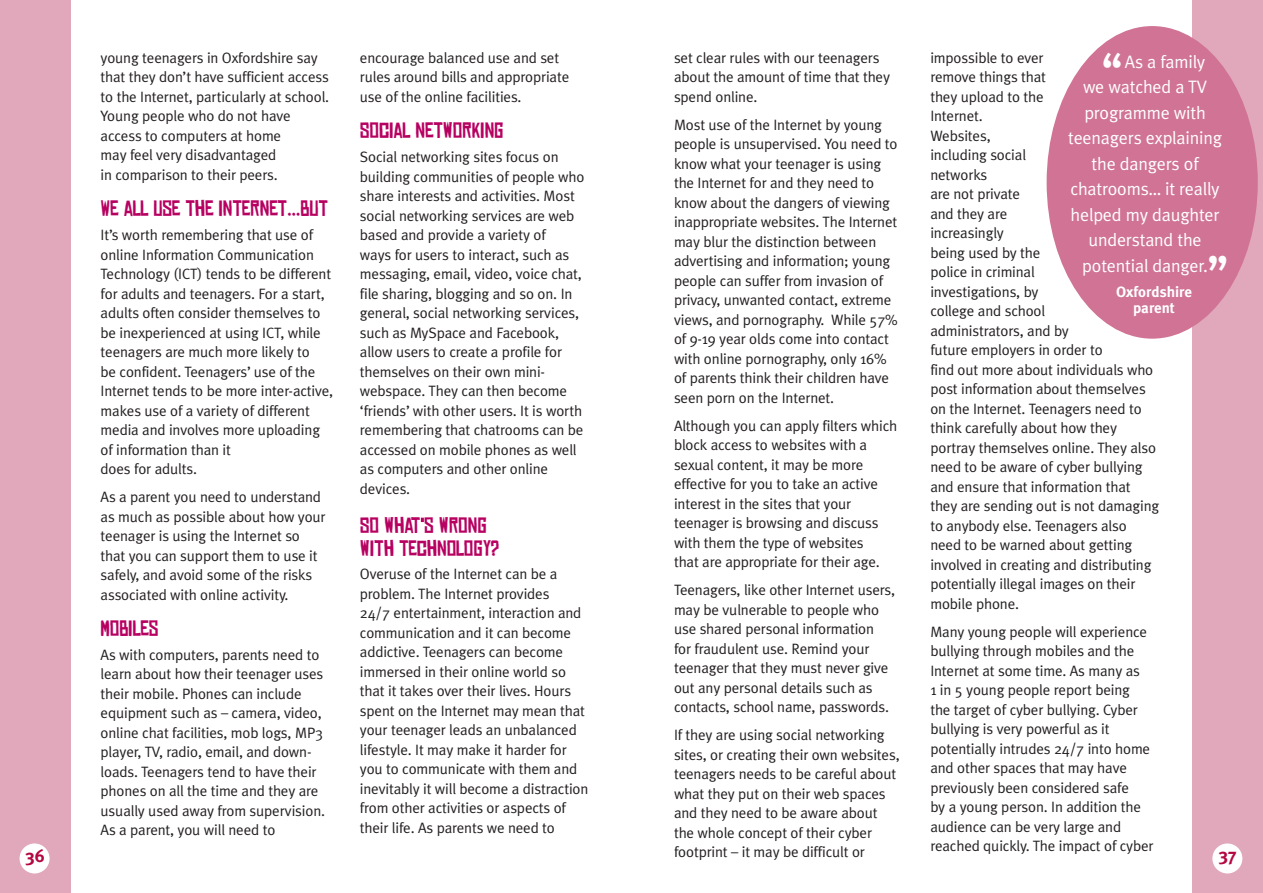
<style>
.page{position:relative;width:1263px;height:893px;background:#fff}
.page>*{position:absolute;margin:0;border:0;box-sizing:border-box;transform-origin:0 0}
.t1{font:700 48px "Plan";color:#fff}
.t2{font:21px/22.5px "Chinese Rocks Free";letter-spacing:-.01em;color:#b70161}
.t3{font:18px "Meta Plus Normal";letter-spacing:-.01em;color:#fff}
.t4{font:700 18px "Meta Plus";color:#b40642}
.t5{font:15px/19.5px "Meta Plus Normal";letter-spacing:-.01em;color:#231f20}
.t6{font:700 15px "Meta Plus";color:#fff}
</style>
<div class="page">
<div style="left:1193px;top:0;width:70px;height:893px;background:#e1a7bb"></div>
<div style="left:1212px;top:843px;width:30px;height:30px;background:#fff;border-radius:50%"></div>
<div style="left:0;top:0;width:70px;height:893px;background:#e1a7bb"></div>
<div style="left:20px;top:843px;width:30px;height:30px;background:#fff;border-radius:50%"></div>
<div style="left:1047px;top:26px;width:211px;height:313px;background:#d07394;border-radius:50%"></div>
<svg style="left:421px;top:518px;width:3px;height:4px"></svg>
<p class="t5" style="left:360px;top:48px;width:211px">encourage balanced use and set rules around bills and appropriate use of the online facilities.</p>
<h2 class="t2" style="left:360px;top:120px;width:145px">SOCIAL NETWORKING</h2>
<p class="t5" style="left:360px;top:147px;width:226px">Social networking sites focus on building communities of people who share interests and activities. Most social networking services are web based and provide a variety of<br>ways for users to interact, such as messaging, email, video, voice chat, file sharing, blogging and so on. In general, social networking services, such as MySpace and Facebook, allow users to create a profile for themselves on their own mini&shy;webspace. They can then become ‘friends’ with other users. It is worth remembering that chatrooms can be accessed on mobile phones as well as computers and other online devices.</p>
<h2 class="t2" style="left:360px;top:515px;width:141px">SO WHAT S WRONG<br>WITH TECHNOLOGY?</h2>
<p class="t5" style="left:360px;top:564px;width:230px">Overuse of the Internet can be a problem. The Internet provides<br>24/7 entertainment, interaction and communication and it can become addictive. Teenagers can become immersed in their online world so that it takes over their lives. Hours spent on the Internet may mean that your teenager leads an unbalanced lifestyle. It may make it harder for you to communicate with them and inevitably it will become a distraction from other activities or aspects of their life. As parents we need to</p>
<p class="t5" style="left:930px;top:48px;width:230px">impossible to ever<br>remove things that<br>they upload to the<br>Internet.<br>Websites,<br>including social<br>networks<br>are not private<br>and they are<br>increasingly<br>being used by the<br>police in criminal<br>investigations, by<br>college and school<br>administrators, and by<br>future employers in order to<br>find out more about individuals who post information about themselves on the Internet. Teenagers need to think carefully about how they portray themselves online. They also need to be aware of cyber bullying and ensure that information that they are sending out is not damaging to anybody else. Teenagers also need to be warned about getting involved in creating and distributing potentially illegal images on their mobile phone.</p>
<p class="t5" style="left:930px;top:622px;width:225px">Many young people will experience bullying through mobiles and the<br>Internet at some time. As many as<br>1 in 5 young people report being the target of cyber bullying. Cyber bullying is very powerful as it potentially intrudes 24/7 into home and other spaces that may have previously been considered safe<br>by a young person. In addition the audience can be very large and reached quickly. The impact of cyber</p>
<p class="t5" style="left:674px;top:48px;width:218px">set clear rules with our teenagers about the amount of time that they spend online.</p>
<p class="t5" style="left:674px;top:115px;width:225px">Most use of the Internet by young people is unsupervised. You need to know what your teenager is using the Internet for and they need to know about the dangers of viewing inappropriate websites. The Internet may blur the distinction between advertising and information; young people can suffer from invasion of privacy, unwanted contact, extreme views, and pornography. While 57% of 9-19 year olds come into contact with online pornography, only 16% of parents think their children have seen porn on the Internet.</p>
<p class="t5" style="left:674px;top:416px;width:225px">Although you can apply filters which block access to websites with a sexual content, it may be more effective for you to take an active interest in the sites that your teenager is browsing and discuss with them the type of websites<br>that are appropriate for their age.</p>
<p class="t5" style="left:674px;top:580px;width:223px">Teenagers, like other Internet users, may be vulnerable to people who use shared personal information<br>for fraudulent use. Remind your teenager that they must never give out any personal details such as contacts, school name, passwords.</p>
<p class="t5" style="left:674px;top:725px;width:227px">If they are using social networking sites, or creating their own websites, teenagers needs to be careful about what they put on their web spaces and they need to be aware about the whole concept of their cyber footprint – it may be difficult or</p>
<p class="t5" style="left:101px;top:48px;width:230px">young teenagers in Oxfordshire say that they don’t have sufficient access to the Internet, particularly at school.<br>Young people who do not have access to computers at home<br>may feel very disadvantaged<br>in comparison to their peers.</p>
<h2 class="t2" style="left:101px;top:198px;width:229px">WE ALL USE THE INTERNET...BUT</h2>
<p class="t5" style="left:101px;top:225px;width:234px">It’s worth remembering that use of online Information Communication Technology (ICT) tends to be different for adults and teenagers. For a start, adults often consider themselves to be inexperienced at using ICT, while teenagers are much more likely to<br>be confident. Teenagers’ use of the Internet tends to be more inter-active, makes use of a variety of different media and involves more uploading of information than it<br>does for adults.</p>
<p class="t5" style="left:101px;top:487px;width:227px">As a parent you need to understand as much as possible about how your teenager is using the Internet so that you can support them to use it safely, and avoid some of the risks associated with online activity.</p>
<h2 class="t2" style="left:101px;top:618px;width:59px">MOBILES</h2>
<p class="t5" style="left:101px;top:645px;width:226px">As with computers, parents need to learn about how their teenager uses their mobile. Phones can include equipment such as – camera, video, online chat facilities, mob logs, MP3 player, TV, radio, email, and down&shy;loads. Teenagers tend to have their phones on all the time and they are usually used away from supervision.<br>As a parent, you will need to</p>
<h1 class="t1" style="left:1101px;top:53px;width:23px">“</h1>
<p class="t3" style="left:1125px;top:51px;width:82px">As a family</p>
<p class="t3" style="left:1083px;top:76px;width:126px">we watched a TV</p>
<p class="t3" style="left:1084px;top:102px;width:123px">programme with</p>
<p class="t3" style="left:1068px;top:127px;width:156px">teenagers explaining</p>
<p class="t3" style="left:1091px;top:153px;width:109px">the dangers of</p>
<p class="t3" style="left:1070px;top:178px;width:151px">chatrooms… it really</p>
<p class="t3" style="left:1070px;top:204px;width:150px">helped my daughter</p>
<p class="t3" style="left:1088px;top:229px;width:115px">understand the</p>
<p class="t3" style="left:1082px;top:255px;width:127px">potential danger.</p>
<p class="t6" style="left:1116px;top:283px;width:77px">Oxfordshire</p>
<h1 class="t1" style="left:1207px;top:257px;width:23px">”</h1>
<p class="t6" style="left:1133px;top:299px;width:43px">parent</p>
<p class="t4" style="left:26px;top:845px;width:21px">36</p>
<p class="t4" style="left:1219px;top:844px;width:19px">37</p>
</div>
